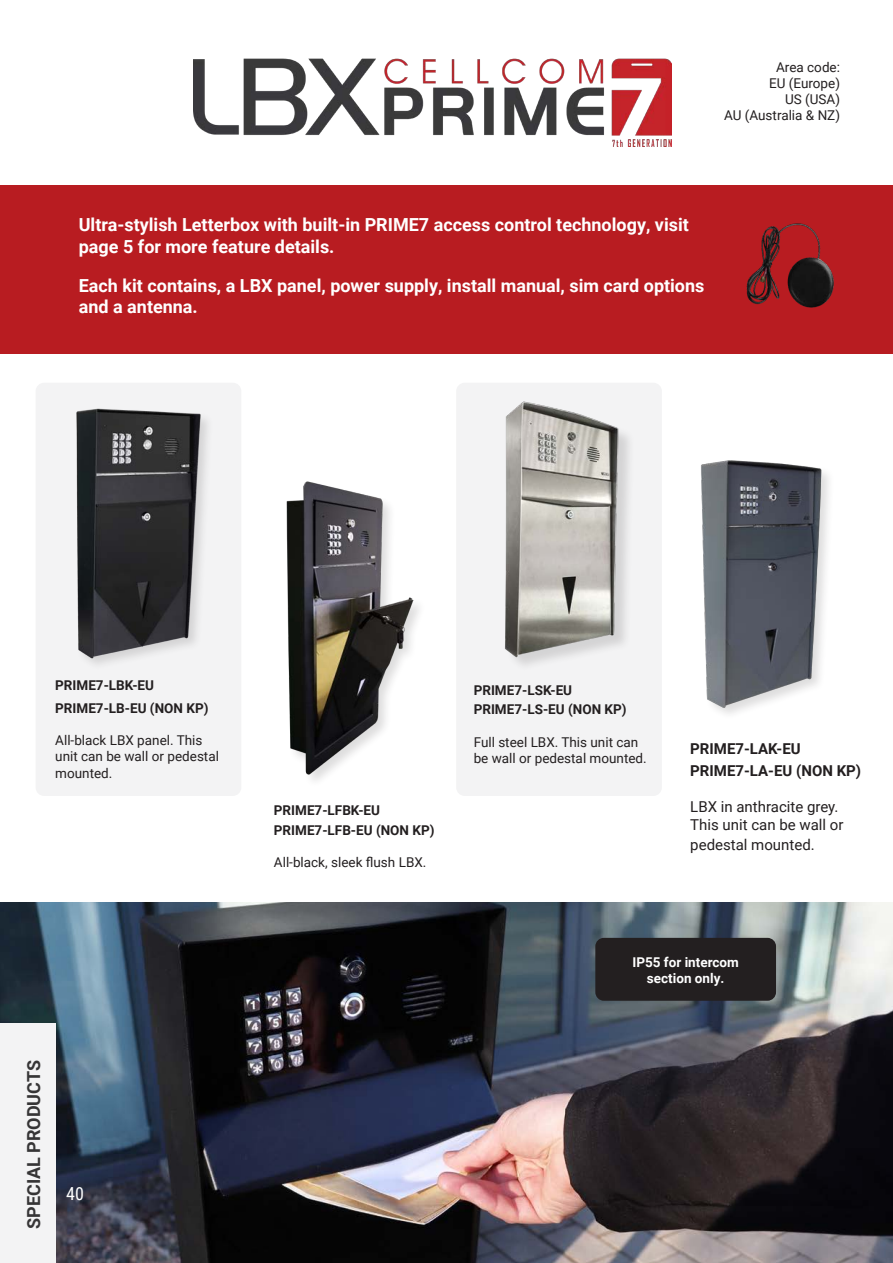
<style>
.page{position:relative;width:893px;height:1263px;background:#fff}
.page>*{position:absolute;margin:0;border:0;box-sizing:border-box;transform-origin:0 0}
.t1{font:700 18px/21.6px "Roboto";color:#fff}
.t2{font:700 18px "Roboto";color:#363536}
.t3{font:18px "Roboto Condensed";color:#fff}
.t4{font:15px/18px "Roboto";color:#231f20}
.t5{font:700 15px "Roboto";color:#231f20}
.t6{font:13.5px/16.2px "Roboto";color:#231f20}
.t7{font:700 13.5px "Roboto";color:#231f20}
.t8{font:700 13.5px/16.2px "Roboto";color:#fff;text-align:center}
</style>
<div class="page">
<img style="left:0;top:902px;width:893px;height:361px">
<div style="left:0;top:1023px;width:55px;height:240px;background:#f3f3f4"></div>
<div style="left:0;top:185px;width:893px;height:169px;background:#b81c21"></div>
<div style="left:595px;top:938px;width:181px;height:63px;background:#231f20;border-radius:9px"></div>
<div style="left:456px;top:383px;width:206px;height:413px;background:#f3f3f4;border-radius:9px"></div>
<div style="left:36px;top:383px;width:205px;height:413px;background:#f3f3f4;border-radius:9px"></div>
<img style="left:193px;top:58px;width:479px;height:88px">
<img style="left:505px;top:401px;width:124px;height:264px">
<img style="left:76px;top:408px;width:132px;height:256px">
<img style="left:286px;top:481px;width:132px;height:300px">
<img style="left:701px;top:460px;width:127px;height:252px">
<img style="left:746px;top:223px;width:88px;height:85px">
<p class="t6" style="left:776px;top:58px;width:65px">Area code:</p>
<p class="t6" style="left:769px;top:75px;width:72px">EU (Europe)</p>
<p class="t6" style="left:785px;top:91px;width:56px">US (USA)</p>
<p class="t6" style="left:724px;top:107px;width:118px">AU (Australia &amp; NZ)</p>
<p class="t1" style="left:79px;top:213px;width:612px">Ultra-stylish Letterbox with built-in PRIME7 access control technology, visit page 5 for more feature details.</p>
<p class="t1" style="left:79px;top:274px;width:627px">Each kit contains, a LBX panel, power supply, install manual, sim card options and a antenna.</p>
<p class="t7" style="left:55px;top:676px;width:100px">PRIME7-LBK-EU</p>
<p class="t7" style="left:55px;top:698px;width:155px">PRIME7-LB-EU (NON KP)</p>
<p class="t6" style="left:55px;top:732px;width:165px">All-black LBX panel. This unit can be wall or pedestal mounted.</p>
<p class="t2" style="left:21px;top:1229px;width:170px;rotate:-90deg">SPECIAL PRODUCTS</p>
<p class="t3" style="left:66px;top:1181px;width:19px">40</p>
<p class="t7" style="left:274px;top:801px;width:108px">PRIME7-LFBK-EU</p>
<p class="t7" style="left:274px;top:820px;width:162px">PRIME7-LFB-EU (NON KP)</p>
<p class="t6" style="left:274px;top:854px;width:154px">All-black, sleek flush LBX.</p>
<p class="t7" style="left:474px;top:681px;width:100px">PRIME7-LSK-EU</p>
<p class="t7" style="left:474px;top:700px;width:154px">PRIME7-LS-EU (NON KP)</p>
<p class="t6" style="left:474px;top:733px;width:175px">Full steel LBX. This unit can be wall or pedestal mounted.</p>
<p class="t5" style="left:690px;top:738px;width:112px">PRIME7-LAK-EU</p>
<p class="t5" style="left:690px;top:761px;width:172px">PRIME7-LA-EU (NON KP)</p>
<p class="t4" style="left:690px;top:797px;width:155px">LBX in anthracite grey.<br>This unit can be wall or</p>
<p class="t4" style="left:690px;top:835px;width:126px">pedestal mounted.</p>
<p class="t8" style="left:632px;top:954px;width:108px">IP55 for intercom section only.</p>
</div>
